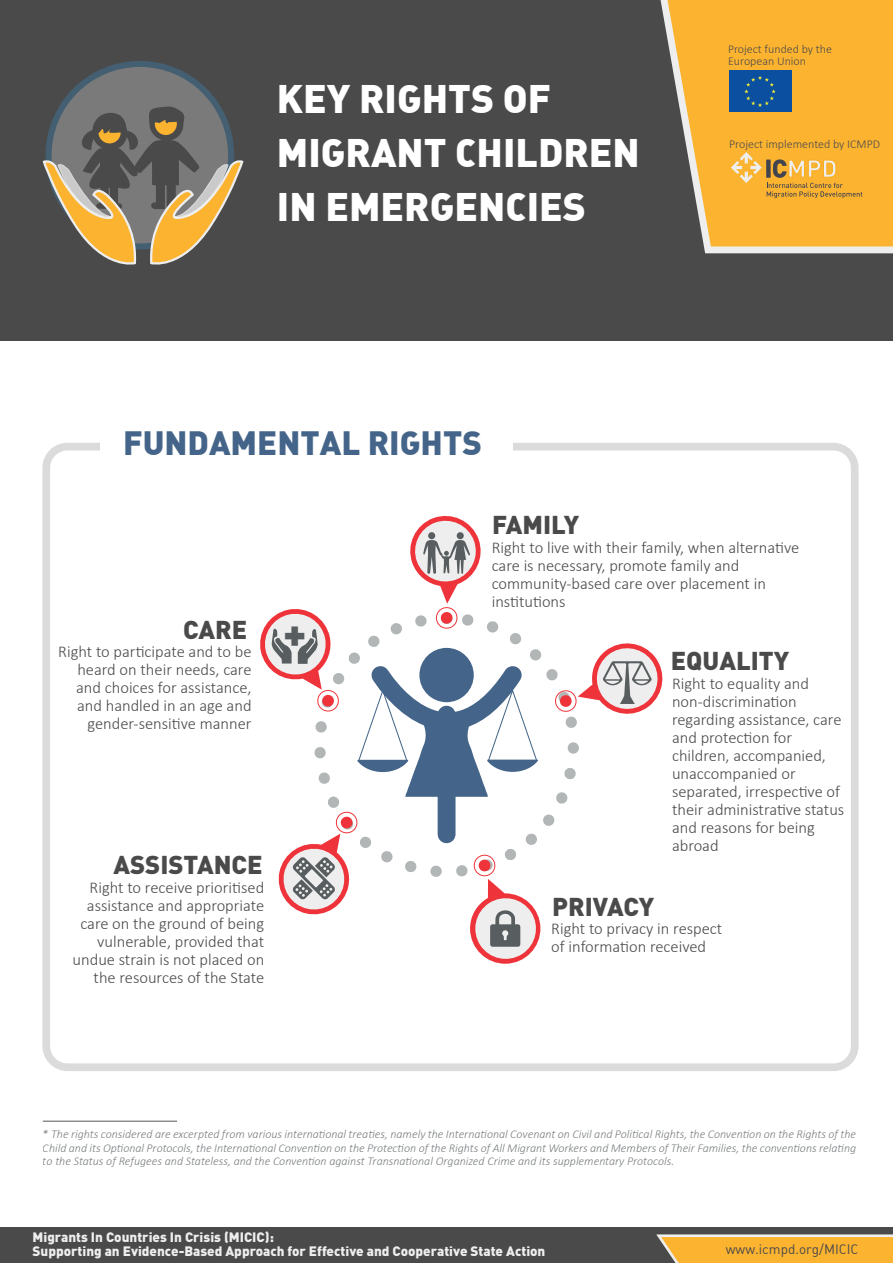
<style>
.page{position:relative;width:893px;height:1263px;background:#fff}
.page>*{position:absolute;margin:0;border:0;box-sizing:border-box;transform-origin:0 0}
.t1{font:900 42px "DIN";color:#585d60}
.t2{font:900 39px/54px "DIN Alternate";color:#fff}
.t3{font:900 33px "DIN Alternate";color:#446589}
.t4{font:900 25.5px "DIN";color:#4a4a4b}
.t5{font:300 16.5px/18px "Calibri";color:#4a4a4b}
.t6{font:900 13.5px/13.5px "DIN";color:#edeeed}
.t7{font:13.5px "DIN Alternate";color:#4a4a4b}
.t8{font:italic 300 12px/13.5px "Calibri";color:#585d60;text-align:justify}
.t9{font:300 12px/12px "Calibri";color:#4a4a4b}
</style>
<div class="page">
<div style="left:0;top:0;width:893px;height:340px;background:#4a4a4b"></div>
<svg style="left:661px;top:0;width:232px;height:253px;background:#e6aa3e"></svg>
<div style="left:729px;top:71px;width:62px;height:41px;background:#0b50a0"></div>
<svg style="left:744px;top:76px;width:32px;height:31px"></svg>
<svg style="left:731px;top:152px;width:131px;height:46px;background:#eaae42"></svg>
<div style="left:42px;top:443px;width:817px;height:628px;border:8px solid #4a4a4b;border-radius:21px"></div>
<div style="left:100px;top:422px;width:413px;height:54px;background:#fff"></div>
<svg style="left:49px;top:64px;width:182px;height:182px;background:#737679"></svg>
<svg style="left:42px;top:106px;width:202px;height:159px"></svg>
<hr style="left:43px;top:1120px;width:134px;height:2px;background:#585d60">
<div style="left:438px;top:715px;width:17px;height:119px;background:#446589"></div>
<div style="left:314px;top:613px;width:265px;height:264px;border:11px dashed #b2b6b6;border-radius:50%"></div>
<svg style="left:357px;top:650px;width:181px;height:147px"></svg>
<svg style="left:260px;top:609px;width:79px;height:103px"></svg>
<svg style="left:278px;top:811px;width:80px;height:104px"></svg>
<svg style="left:406px;top:516px;width:79px;height:114px"></svg>
<svg style="left:470px;top:854px;width:71px;height:110px"></svg>
<svg style="left:553px;top:643px;width:110px;height:75px"></svg>
<div style="left:0;top:1227px;width:893px;height:36px;background:#4a4a4b"></div>
<svg style="left:656px;top:1234px;width:237px;height:29px;background:#f0b344"></svg>
<h2 class="t2" style="left:277px;top:70px;width:364px">KEY RIGHTS OF<br>MIGRANT CHILDREN<br>IN EMERGENCIES</h2>
<h3 class="t3" style="left:123px;top:421px;width:360px">FUNDAMENTAL RIGHTS</h3>
<h3 class="t4" style="left:492px;top:508px;width:89px">FAMILY</h3>
<p class="t9" style="left:728px;top:43px;width:106px">Project funded by the<br>European Union</p>
<p class="t9" style="left:729px;top:137px;width:152px">Project implemented by ICMPD</p>
<h3 class="t4" style="left:183px;top:612px;width:66px">CARE</h3>
<p class="t5" style="left:58px;top:642px;width:195px;text-align:right">Right to participate and to be heard on their needs, care and choices for assistance, and handled in an age and gender-sensitive manner</p>
<h1 class="t1" style="left:283px;top:605px;width:25px">+</h1>
<h3 class="t4" style="left:113px;top:848px;width:151px">ASSISTANCE</h3>
<p class="t5" style="left:73px;top:878px;width:193px;text-align:right">Right to receive prioritised assistance and appropriate care on the ground of being vulnerable, provided that undue strain is not placed on the resources of the State</p>
<p class="t5" style="left:492px;top:538px;width:309px">Right to live with their family, when alternative care is necessary, promote family and community-based care over placement in institutions</p>
<h3 class="t4" style="left:671px;top:643px;width:120px">EQUALITY</h3>
<p class="t5" style="left:672px;top:674px;width:174px">Right to equality and non-discrimination regarding assistance, care and protection for children, accompanied, unaccompanied or separated, irrespective of their administrative status and reasons for being abroad</p>
<h3 class="t4" style="left:552px;top:889px;width:104px">PRIVACY</h3>
<p class="t5" style="left:551px;top:919px;width:173px">Right to privacy in respect of information received</p>
<p class="t8" style="left:43px;top:1127px;width:815px">* The rights considered are excerpted from various international treaties, namely the International Covenant on Civil and Political Rights, the Convention on the Rights of the Child and its Optional Protocols, the International Convention on the Protection of the Rights of All Migrant Workers and Members of Their Families, the conventions relating to the Status of Refugees and Stateless, and the Convention against Transnational Organized Crime and its supplementary Protocols.</p>
<p class="t6" style="left:33px;top:1230px;width:514px">Migrants In Countries In Crisis (MICIC):<br>Supporting an Evidence-Based Approach for Effective and Cooperative State Action</p>
<p class="t7" style="left:726px;top:1241px;width:134px">www.icmpd.org/MICIC</p>
</div>
